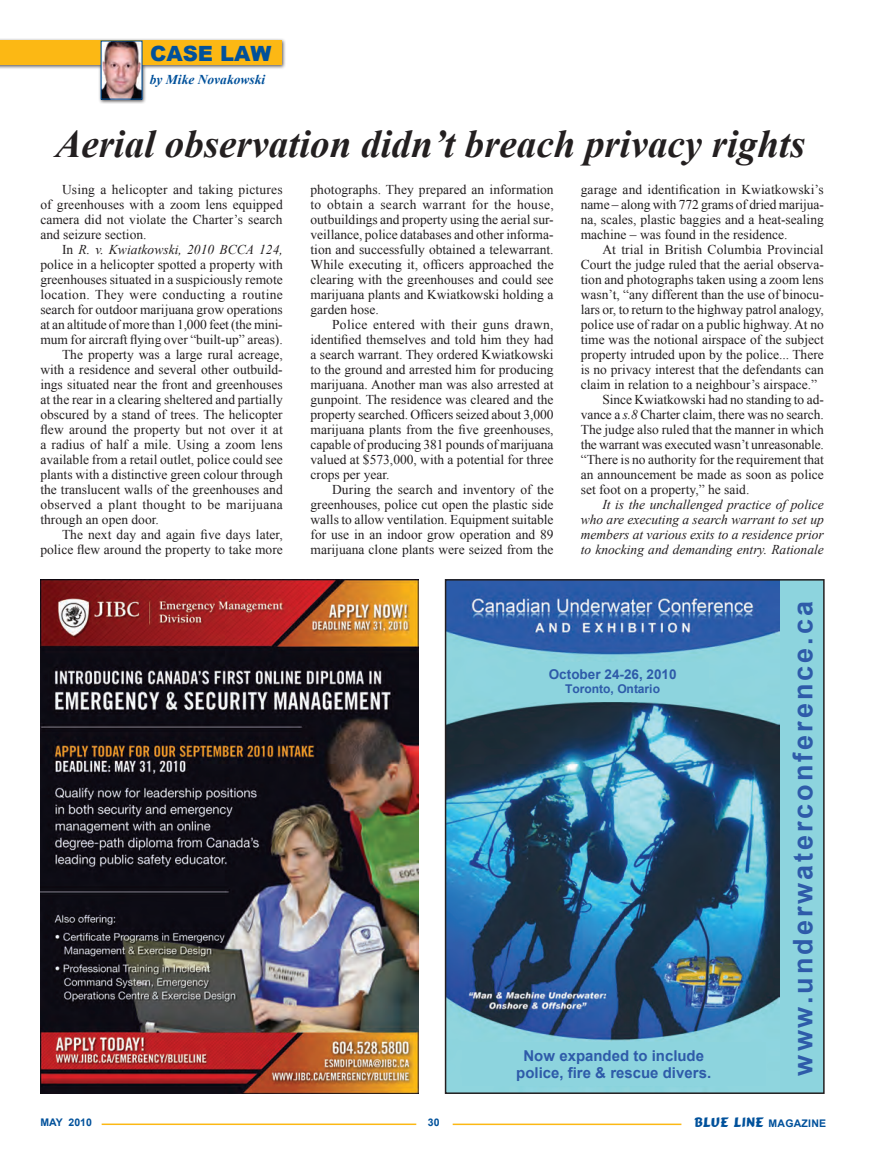
<style>
.page{position:relative;width:878px;height:1175px;background:#fff}
.page>*{position:absolute;margin:0;border:0;box-sizing:border-box;transform-origin:0 0}
.t1{font:italic 700 39px "Times New Roman";color:#231f20}
.t2{font:700 27px "Arial";letter-spacing:.11em;color:#2e5ba9}
.t3{font:900 21px "Arial";color:#01519b}
.t4{font:700 15px/17.4px "Arial";color:#2e5ba9;text-align:center}
.t5{font:13.5px/15px "Times New Roman";color:#231f20;text-align:justify}
.t6{font:italic 13.5px/15px "Times New Roman";color:#231f20;text-align:justify}
.t7{font:13.5px "Times New Roman";letter-spacing:.025em;color:#231f20}
.t8{font:13.5px "Times New Roman";letter-spacing:.02em;color:#231f20}
.t9{font:700 13.5px "Arial";letter-spacing:.005em;color:#2e5ba9}
.t10{font:13.5px "Comic";letter-spacing:.02em;color:#01519b}
.t11{font:italic 700 13.5px "Times New Roman";color:#01519b}
.t12{font:700 12px "Arial";color:#2e5ba9}
.t13{font:700 10.5px "Arial";color:#01519b}
.s1{font-style:normal}
.s2{font-style:italic}
.s3{font-family:"Arial";font-weight:700;font-size:10.5px}
</style>
<div class="page">
<hr style="left:102px;top:1123px;width:314px;height:2px;background:#fcb814">
<hr style="left:452px;top:1123px;width:229px;height:2px;background:#fcb814">
<div style="left:0;top:38px;width:287px;height:66px;background:#231f20;opacity:.75"></div>
<div style="left:0;top:40px;width:282px;height:25px;background:#fcb814"></div>
<img style="left:103px;top:42px;width:37px;height:56px">
<div style="left:749px;top:580px;width:74px;height:513px;background:#8dd4de"></div>
<img style="left:448px;top:582px;width:331px;height:509px">
<div style="left:462px;top:1042px;width:303px;height:44px;background:#8dd4de"></div>
<div style="left:516px;top:662px;width:193px;height:39px;background:#8dd4de"></div>
<div style="left:445px;top:579px;width:379px;height:515px;border:2px solid #231f20"></div>
<img style="left:40px;top:580px;width:378px;height:513px">
<h3 class="t3" style="left:150px;top:39px;width:123px">CASE LAW</h3>
<p class="t11" style="left:150px;top:70px;width:117px">by Mike Novakowski</p>
<h1 class="t1" style="left:55px;top:117px;width:751px">Aerial observation didn’t breach privacy rights</h1>
<p class="t5" style="left:40px;top:181px;width:244px;text-indent:22px">Using a helicopter and taking pictures of greenhouses with a zoom lens equipped camera did not violate the Charter’s search and seizure section.</p>
<p class="t6" style="left:62px;top:241px;width:222px"><span class="s1">In</span> R. v. Kwiatkowski, 2010 BCCA 124,</p>
<p class="t5" style="left:40px;top:256px;width:244px">police in a helicopter spotted a property with</p>
<p class="t5" style="left:40px;top:271px;width:244px">greenhouses situated in a suspiciously remote</p>
<p class="t7" style="left:40px;top:285px;width:244px">location. They were conducting a routine</p>
<p class="t5" style="left:40px;top:301px;width:244px">search for outdoor marijuana grow operations</p>
<p class="t5" style="left:40px;top:316px;width:244px">at an altitude of more than 1,000 feet (the mini-</p>
<p class="t5" style="left:40px;top:331px;width:244px">mum for aircraft flying over “built-up” areas).</p>
<p class="t5" style="left:62px;top:346px;width:222px">The property was a large rural acreage,</p>
<p class="t5" style="left:40px;top:361px;width:244px">with a residence and several other outbuild-</p>
<p class="t5" style="left:40px;top:376px;width:244px">ings situated near the front and greenhouses</p>
<p class="t5" style="left:40px;top:391px;width:244px">at the rear in a clearing sheltered and partially</p>
<p class="t5" style="left:40px;top:406px;width:244px">obscured by a stand of trees. The helicopter</p>
<p class="t5" style="left:40px;top:421px;width:244px">flew around the property but not over it at</p>
<p class="t5" style="left:40px;top:436px;width:244px">a radius of half a mile. Using a zoom lens</p>
<p class="t5" style="left:40px;top:451px;width:244px">available from a retail outlet, police could see</p>
<p class="t5" style="left:40px;top:466px;width:244px">plants with a distinctive green colour through</p>
<p class="t5" style="left:40px;top:481px;width:244px">the translucent walls of the greenhouses and</p>
<p class="t8" style="left:40px;top:495px;width:244px">observed a plant thought to be marijuana</p>
<p class="t5" style="left:40px;top:511px;width:120px">through an open door.</p>
<p class="t5" style="left:62px;top:526px;width:222px">The next day and again five days later,</p>
<p class="t5" style="left:40px;top:541px;width:244px">police flew around the property to take more</p>
<p class="t5" style="left:310px;top:181px;width:245px">photographs. They prepared an information to obtain a search warrant for the house, outbuildings and property using the aerial sur&shy;veillance, police databases and other informa&shy;tion and successfully obtained a telewarrant.<br>While executing it, officers approached the clearing with the greenhouses and could see marijuana plants and Kwiatkowski holding a garden hose.</p>
<p class="t5" style="left:310px;top:316px;width:244px;text-indent:22px">Police entered with their guns drawn, identified themselves and told him they had a search warrant. They ordered Kwiatkowski to the ground and arrested him for producing marijuana. Another man was also arrested at gunpoint. The residence was cleared and the property searched. Officers seized about 3,000 marijuana plants from the five greenhouses, capable of producing 381 pounds of marijuana valued at $573,000, with a potential for three crops per year.</p>
<p class="t5" style="left:310px;top:481px;width:245px;text-indent:22px">During the search and inventory of the greenhouses, police cut open the plastic side walls to allow ventilation. Equipment suitable for use in an indoor grow operation and 89 marijuana clone plants were seized from the</p>
<p class="t5" style="left:580px;top:181px;width:244px">garage and identification in Kwiatkowski’s name – along with 772 grams of dried marijua&shy;na, scales, plastic baggies and a heat-sealing machine – was found in the residence.</p>
<p class="t5" style="left:602px;top:241px;width:223px">At trial in British Columbia Provincial</p>
<p class="t5" style="left:580px;top:256px;width:244px">Court the judge ruled that the aerial observa-</p>
<p class="t5" style="left:580px;top:271px;width:244px">tion and photographs taken using a zoom lens</p>
<p class="t5" style="left:580px;top:286px;width:244px">wasn’t, “any different than the use of binocu-</p>
<p class="t5" style="left:580px;top:301px;width:244px">lars or, to return to the highway patrol analogy,</p>
<p class="t5" style="left:580px;top:316px;width:244px">police use of radar on a public highway. At no</p>
<p class="t5" style="left:580px;top:331px;width:244px">time was the notional airspace of the subject</p>
<p class="t5" style="left:580px;top:346px;width:244px">property intruded upon by the police... There</p>
<p class="t5" style="left:580px;top:361px;width:244px">is no privacy interest that the defendants can</p>
<p class="t5" style="left:580px;top:376px;width:238px">claim in relation to a neighbour’s airspace.”</p>
<p class="t5" style="left:602px;top:391px;width:223px">Since Kwiatkowski had no standing to ad-</p>
<p class="t5" style="left:580px;top:406px;width:244px">vance a <span class="s2">s.8</span> Charter claim, there was no search.</p>
<p class="t5" style="left:580px;top:421px;width:244px">The judge also ruled that the manner in which</p>
<p class="t5" style="left:580px;top:436px;width:245px">the warrant was executed wasn’t unreasonable.</p>
<p class="t5" style="left:580px;top:451px;width:244px">“There is no authority for the requirement that</p>
<p class="t5" style="left:580px;top:466px;width:244px">an announcement be made as soon as police</p>
<p class="t5" style="left:580px;top:481px;width:170px">set foot on a property,” he said.</p>
<p class="t6" style="left:580px;top:496px;width:244px;text-indent:22px">It is the unchallenged practice of police who are executing a search warrant to set up members at various exits to a residence prior to knocking and demanding entry. Rationale</p>
<p class="t9" style="left:549px;top:665px;width:129px">October 24-26, 2010</p>
<p class="t12" style="left:565px;top:680px;width:96px">Toronto, Ontario</p>
<p class="t4" style="left:516px;top:1047px;width:196px">Now expanded to include police, fire &amp; rescue divers.</p>
<h2 class="t2" style="left:785px;top:1075px;width:476px;rotate:-90deg">www.underwaterconference.ca</h2>
<p class="t13" style="left:41px;top:1115px;width:53px">MAY 2010</p>
<p class="t13" style="left:428px;top:1115px;width:13px">30</p>
<p class="t10" style="left:694px;top:1113px;width:133px">BLUE LINE <span class="s3">MAGAZINE</span></p>
</div>
